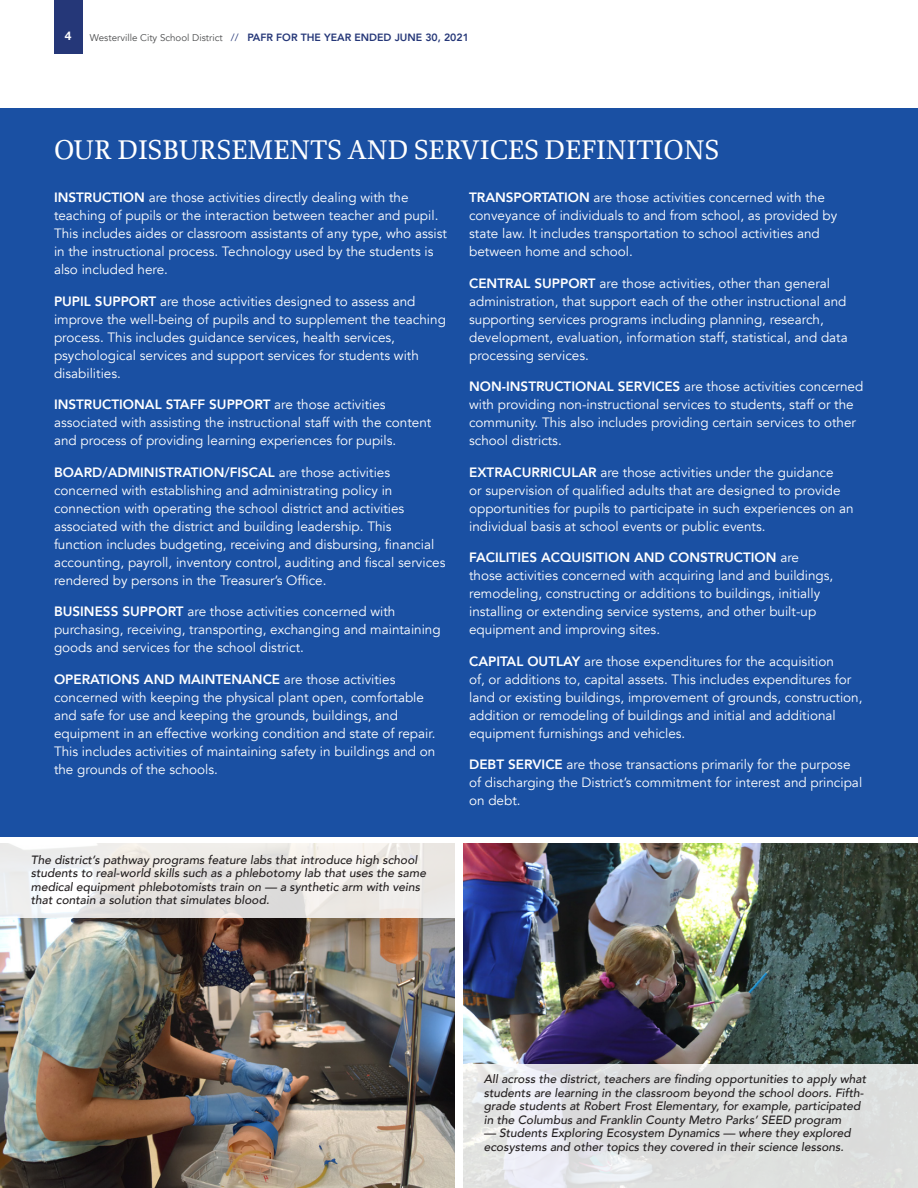
<style>
.page{position:relative;width:918px;height:1188px;background:#fff}
.page>*{position:absolute;margin:0;border:0;box-sizing:border-box;transform-origin:0 0}
.Headline_Level_1{font:500 28.5px "Proforma";color:#fff}
.Body_Copy-2{font:13.5px/18px "Avenir";color:#fff}
.Photo_Caption{font:italic 500 12px/13.5px "Avenir";color:#231f20}
.t1{font:700 12px "Helvetica Neue LT Std";color:#fff}
.t2{font:800 10.5px "Avenir";color:#253778}
.s1{font-weight:400;font-size:9.75px;color:#4b4c4d}
.s2{font-weight:400}
.s3{font-weight:800}
</style>
<div class="page">
<div style="left:54px;top:0;width:29px;height:54px;background:#253778"></div>
<div style="left:0;top:108px;width:918px;height:729px;background:#1a50a3"></div>
<img style="left:463px;top:843px;width:455px;height:221px">
<img style="left:0;top:918px;width:455px;height:270px">
<svg style="left:0;top:843px;width:455px;height:75px;fill:#eceae5"></svg>
<svg style="left:463px;top:1064px;width:455px;height:124px;background:#e0e1e2"></svg>
<p class="t1" style="left:65px;top:29px;width:8px">4</p>
<p class="t2" style="left:90px;top:29px;width:381px"><span class="s1">Westerville City School District</span> <span class="s2">//</span> PAFR FOR THE YEAR ENDED JUNE 30, 2021</p>
<p class="Headline_Level_1" style="left:54px;top:132px;width:667px">OUR DISBURSEMENTS AND SERVICES DEFINITIONS</p>
<p class="Body_Copy-2" style="left:54px;top:189px;width:395px"><span class="s3">INSTRUCTION</span> are those activities directly dealing with the teaching of pupils or the interaction between teacher and pupil.<br>This includes aides or classroom assistants of any type, who assist in the instructional process. Technology used by the students is also included here.</p>
<p class="Body_Copy-2" style="left:54px;top:292px;width:393px"><span class="s3">PUPIL SUPPORT</span> are those activities designed to assess and improve the well-being of pupils and to supplement the teaching process. This includes guidance services, health services, psychological services and support services for students with disabilities.</p>
<p class="Body_Copy-2" style="left:54px;top:396px;width:379px"><span class="s3">INSTRUCTIONAL STAFF SUPPORT</span> are those activities associated with assisting the instructional staff with the content and process of providing learning experiences for pupils.</p>
<p class="Body_Copy-2" style="left:54px;top:463px;width:393px"><span class="s3">BOARD/ADMINISTRATION/FISCAL</span> are those activities concerned with establishing and administrating policy in connection with operating the school district and activities associated with the district and building leadership. This<br>function includes budgeting, receiving and disbursing, financial accounting, payroll, inventory control, auditing and fiscal services rendered by persons in the Treasurer’s Office.</p>
<p class="Body_Copy-2" style="left:54px;top:603px;width:388px"><span class="s3">BUSINESS SUPPORT</span> are those activities concerned with purchasing, receiving, transporting, exchanging and maintaining goods and services for the school district.</p>
<p class="Body_Copy-2" style="left:54px;top:670px;width:383px"><span class="s3">OPERATIONS AND MAINTENANCE</span> are those activities concerned with keeping the physical plant open, comfortable and safe for use and keeping the grounds, buildings, and equipment in an effective working condition and state of repair.<br>This includes activities of maintaining safety in buildings and on the grounds of the schools.</p>
<p class="Photo_Caption" style="left:31px;top:853px;width:397px">The district’s pathway programs feature labs that introduce high school students to real-world skills such as a phlebotomy lab that uses the same medical equipment phlebotomists train on — a synthetic arm with veins that contain a solution that simulates blood.</p>
<p class="Body_Copy-2" style="left:469px;top:189px;width:370px"><span class="s3">TRANSPORTATION</span> are those activities concerned with the conveyance of individuals to and from school, as provided by state law. It includes transportation to school activities and between home and school.</p>
<p class="Body_Copy-2" style="left:469px;top:274px;width:380px"><span class="s3">CENTRAL SUPPORT</span> are those activities, other than general administration, that support each of the other instructional and supporting services programs including planning, research, development, evaluation, information staff, statistical, and data processing services.</p>
<p class="Body_Copy-2" style="left:469px;top:378px;width:396px"><span class="s3">NON-INSTRUCTIONAL SERVICES</span> are those activities concerned with providing non-instructional services to students, staff or the community. This also includes providing certain services to other school districts.</p>
<p class="Body_Copy-2" style="left:469px;top:463px;width:386px"><span class="s3">EXTRACURRICULAR</span> are those activities under the guidance<br>or supervision of qualified adults that are designed to provide opportunities for pupils to participate in such experiences on an individual basis at school events or public events.</p>
<p class="Body_Copy-2" style="left:469px;top:549px;width:366px"><span class="s3">FACILITIES ACQUISITION AND CONSTRUCTION</span> are those activities concerned with acquiring land and buildings, remodeling, constructing or additions to buildings, initially installing or extending service systems, and other built-up equipment and improving sites.</p>
<p class="Body_Copy-2" style="left:469px;top:652px;width:395px"><span class="s3">CAPITAL OUTLAY</span> are those expenditures for the acquisition<br>of, or additions to, capital assets. This includes expenditures for land or existing buildings, improvement of grounds, construction, addition or remodeling of buildings and initial and additional equipment furnishings and vehicles.</p>
<p class="Body_Copy-2" style="left:469px;top:756px;width:395px"><span class="s3">DEBT SERVICE</span> are those transactions primarily for the purpose of discharging the District’s commitment for interest and principal on debt.</p>
<p class="Photo_Caption" style="left:484px;top:1073px;width:384px">All across the district, teachers are finding opportunities to apply what students are learning in the classroom beyond the school doors. Fifth&shy;grade students at Robert Frost Elementary, for example, participated in the Columbus and Franklin County Metro Parks’ SEED program</p>
<p class="Photo_Caption" style="left:484px;top:1127px;width:368px">— Students Exploring Ecosystem Dynamics — where they explored ecosystems and other topics they covered in their science lessons.</p>
</div>
